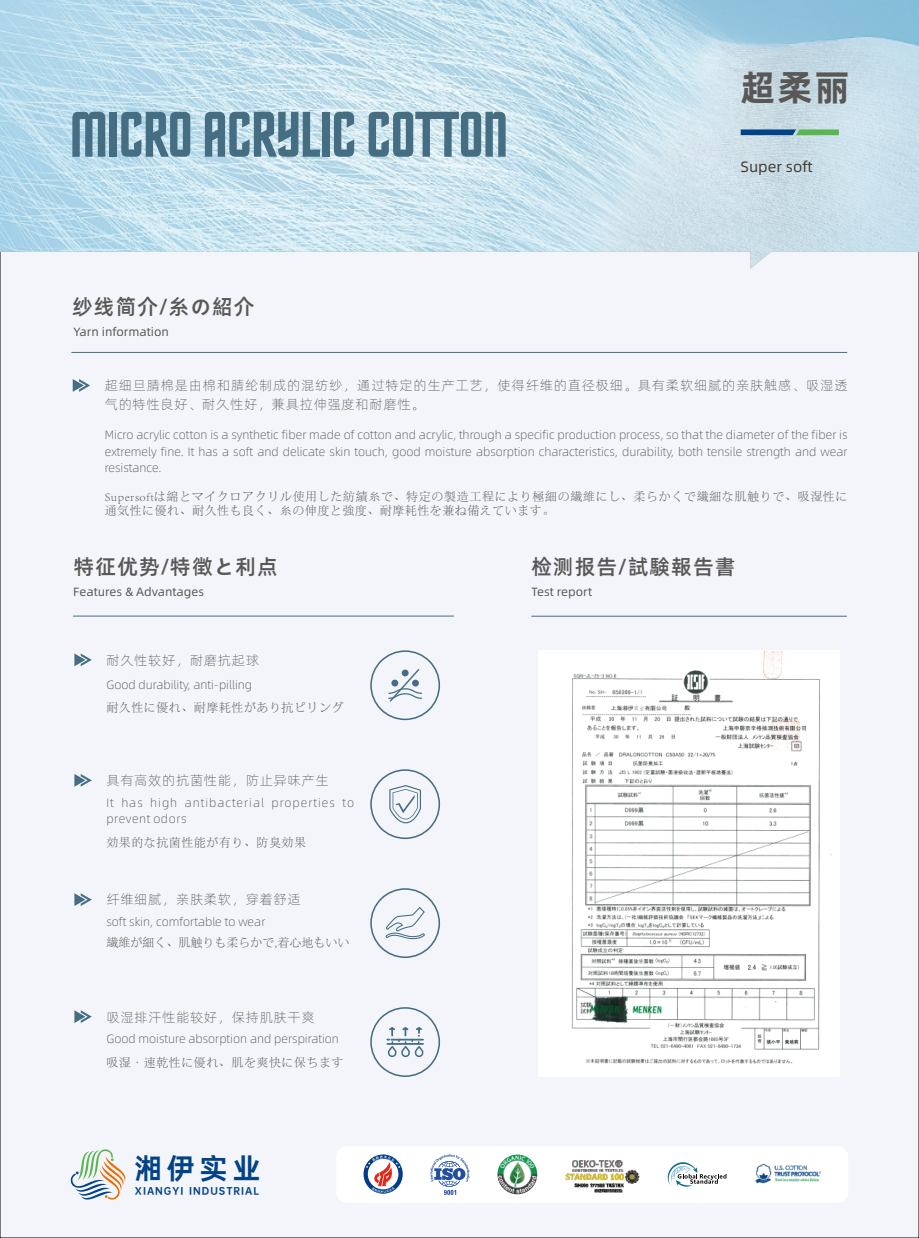
<style>
.page{position:relative;width:919px;height:1238px;background:#fff}
.page>*{position:absolute;margin:0;border:0;box-sizing:border-box;transform-origin:0 0}
.t1{font:64.8px "Horizon BT";letter-spacing:-.015em;color:#456e82}
.t2{font:36px "Alibaba Pu Hui Ti B";color:#595857}
.t3{font:28.05px "OPPO Sans B";color:#004387}
.t4{font:21px "Alibaba Pu Hui Ti M";letter-spacing:.05em;color:#595857}
.t5{font:15px "Alibaba Pu Hui Ti R";color:#3e3a39}
.t6{font:13.5px/18.5px "Alibaba Pu Hui Ti L";letter-spacing:.045em;color:#595857}
.t7{font:12px/16.5px "Alibaba Pu Hui Ti L";color:#595857;text-align:justify}
.t8{font:300 12px/14px "Adobe Song Std";letter-spacing:.04em;color:#595857}
.t9{font:12px/16.5px "Alibaba Pu Hui Ti L";letter-spacing:.08em;color:#595857}
.t10{font:12px "Alibaba Pu Hui Ti R";color:#595857}
.t11{font:300 12px "Adobe Song Std";color:#595857}
.t12{font:9.3px "OPPO Sans H";letter-spacing:.105em;color:#004387}
</style>
<div class="page">
<div style="left:0;top:268px;width:918px;height:969px;background:#f4f5fb"></div>
<img style="left:0;top:0;width:918px;height:268px">
<svg style="left:73px;top:379px;width:17px;height:13px"></svg>
<hr style="left:71px;top:352px;width:776px;height:1px;background:#456e82">
<svg style="left:69px;top:1147px;width:61px;height:58px"></svg>
<div style="left:336px;top:1146px;width:512px;height:56px;background:#fff;border-radius:11px"></div>
<img style="left:497px;top:1154px;width:40px;height:40px;border-radius:50%">
<svg style="left:667px;top:1162px;width:59px;height:24px"></svg>
<img style="left:755px;top:1163px;width:65px;height:21px">
<svg style="left:430px;top:1154px;width:39px;height:40px"></svg>
<img style="left:565px;top:1160px;width:75px;height:33px">
<svg style="left:363px;top:1154px;width:40px;height:39px"></svg>
<hr style="left:73px;top:615px;width:381px;height:1px;background:#456e82">
<svg style="left:74px;top:653px;width:18px;height:13px"></svg>
<svg style="left:74px;top:774px;width:18px;height:12px"></svg>
<svg style="left:74px;top:893px;width:18px;height:13px"></svg>
<hr style="left:531px;top:615px;width:315px;height:1px;background:#456e82">
<svg style="left:74px;top:1010px;width:18px;height:12px"></svg>
<svg style="left:740px;top:129px;width:98px;height:6px"></svg>
<svg style="left:370px;top:650px;width:70px;height:70px"></svg>
<svg style="left:370px;top:769px;width:70px;height:70px"></svg>
<svg style="left:370px;top:888px;width:70px;height:70px"></svg>
<svg style="left:370px;top:1007px;width:70px;height:69px"></svg>
<img style="left:539px;top:650px;width:300px;height:426px">
<h1 class="t1" style="left:70px;top:107px;width:440px">MICRO ACRYLIC COTTON</h1>
<h3 class="t4" style="left:72px;top:296px;width:184px">纱线简介/糸の紹介</h3>
<p class="t10" style="left:74px;top:326px;width:97px">Yarn information</p>
<h2 class="t2" style="left:740px;top:69px;width:111px">超柔丽</h2>
<p class="t5" style="left:740px;top:159px;width:74px">Super soft</p>
<p class="t6" style="left:105px;top:376px;width:744px">超细旦腈棉是由棉和腈纶制成的混纺纱，通过特定的生产工艺，使得纤维的直径极细。具有柔软细腻的亲肤触感、吸湿透气的特性良好、耐久性好，兼具拉伸强度和耐磨性。</p>
<p class="t7" style="left:105px;top:427px;width:744px">Micro acrylic cotton is a synthetic fiber made of cotton and acrylic, through a specific production process, so that the diameter of the fiber is extremely fine. It has a soft and delicate skin touch, good moisture absorption characteristics, durability, both tensile strength and wear resistance.</p>
<p class="t8" style="left:105px;top:489px;width:744px">Supersoftは綿とマイクロアクリル使⽤した紡績⽷で、特定の製造⼯程により極細の繊維にし、柔らかくで繊細な肌触りで、吸湿性に通気性に優れ、耐久性も良く、⽷の伸度と強度、耐摩耗性を兼ね備えています。</p>
<h3 class="t4" style="left:74px;top:556px;width:206px">特征优势/特徴と利点</h3>
<p class="t10" style="left:73px;top:586px;width:132px">Features &amp; Advantages</p>
<p class="t6" style="left:106px;top:650px;width:154px">耐久性较好，耐磨抗起球</p>
<p class="t7" style="left:106px;top:676px;width:147px">Good durability, anti-pilling</p>
<p class="t8" style="left:106px;top:700px;width:238px">耐久性に優れ、耐摩耗性があり抗ピリング</p>
<p class="t6" style="left:106px;top:771px;width:224px">具有高效的抗菌性能，防止异味产生</p>
<p class="t9" style="left:106px;top:794px;width:249px">It has high antibacterial properties to prevent odors</p>
<p class="t8" style="left:106px;top:835px;width:201px">効果的な抗菌性能が有り、防臭効果</p>
<p class="t6" style="left:106px;top:890px;width:196px">纤维细腻，亲肤柔软，穿着舒适</p>
<p class="t7" style="left:106px;top:913px;width:160px">soft skin, comfortable to wear</p>
<p class="t11" style="left:106px;top:936px;width:244px">繊維が細く、肌触りも柔らかで,着⼼地もいい</p>
<p class="t6" style="left:106px;top:1007px;width:210px">吸湿排汗性能较好，保持肌肤干爽</p>
<p class="t7" style="left:106px;top:1030px;width:234px">Good moisture absorption and perspiration</p>
<p class="t8" style="left:106px;top:1055px;width:238px">吸湿·速乾性に優れ、肌を爽快に保ちます</p>
<h3 class="t3" style="left:134px;top:1153px;width:128px">湘伊实业</h3>
<p class="t12" style="left:135px;top:1186px;width:126px">XIANGYI INDUSTRIAL</p>
<h3 class="t4" style="left:531px;top:556px;width:206px">检测报告/試験報告書</h3>
<p class="t10" style="left:531px;top:586px;width:62px">Test report</p>
</div>
